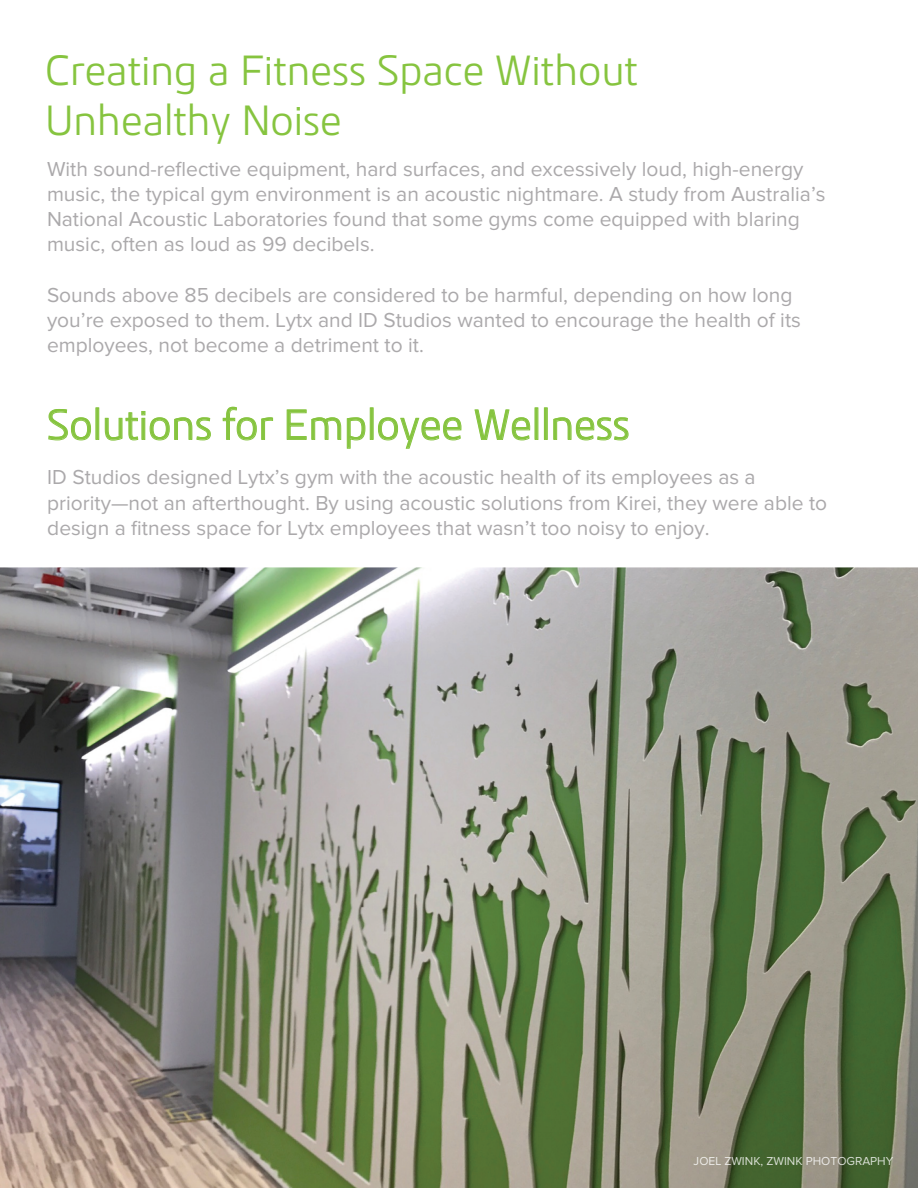
<style>
.page{position:relative;width:918px;height:1188px;background:#fff}
.page>*{position:absolute;margin:0;border:0;box-sizing:border-box;transform-origin:0 0}
.t1{font:42px/50.4px "Kuro";color:#86c43f}
.t2{font:21px/25.2px "Proxima Nova";color:#aba9ab}
.t3{font:12px "Proxima Nova";color:#fff}
</style>
<div class="page">
<svg style="left:48px;top:409px;width:43px;height:31px"></svg>
<div style="left:96px;top:408px;width:3px;height:32px;border:1px solid #86c43f"></div>
<svg style="left:105px;top:411px;width:106px;height:30px"></svg>
<svg style="left:223px;top:407px;width:50px;height:33px"></svg>
<svg style="left:287px;top:410px;width:54px;height:30px"></svg>
<svg style="left:347px;top:417px;width:18px;height:32px"></svg>
<div style="left:370px;top:408px;width:3px;height:32px;border:1px solid #86c43f"></div>
<svg style="left:378px;top:417px;width:83px;height:32px"></svg>
<svg style="left:475px;top:410px;width:55px;height:30px"></svg>
<div style="left:544px;top:408px;width:3px;height:32px;border:1px solid #86c43f"></div>
<svg style="left:553px;top:417px;width:75px;height:23px"></svg>
<img style="left:0;top:568px;width:918px;height:620px">
<h1 class="t1" style="left:45px;top:44px;width:595px">Creating a Fitness Space Without<br>Unhealthy Noise</h1>
<p class="t2" style="left:47px;top:157px;width:780px">With sound-reflective equipment, hard surfaces, and excessively loud, high-energy music, the typical gym environment is an acoustic nightmare. A study from Australia’s National Acoustic Laboratories found that some gyms come equipped with blaring music, often as loud as 99 decibels.</p>
<p class="t2" style="left:47px;top:283px;width:755px">Sounds above 85 decibels are considered to be harmful, depending on how long you’re exposed to them. Lytx and ID Studios wanted to encourage the health of its employees, not become a detriment to it.</p>
<h1 class="t1" style="left:47px;top:399px;width:585px">Solutions for Employee Wellness</h1>
<p class="t2" style="left:47px;top:466px;width:782px">ID Studios designed Lytx’s gym with the acoustic health of its employees as a priority—not an afterthought. By using acoustic solutions from Kirei, they were able to design a fitness space for Lytx employees that wasn’t too noisy to enjoy.</p>
<p class="t3" style="left:694px;top:1155px;width:201px">JOEL ZWINK, ZWINK PHOTOGRAPHY</p>
</div>
